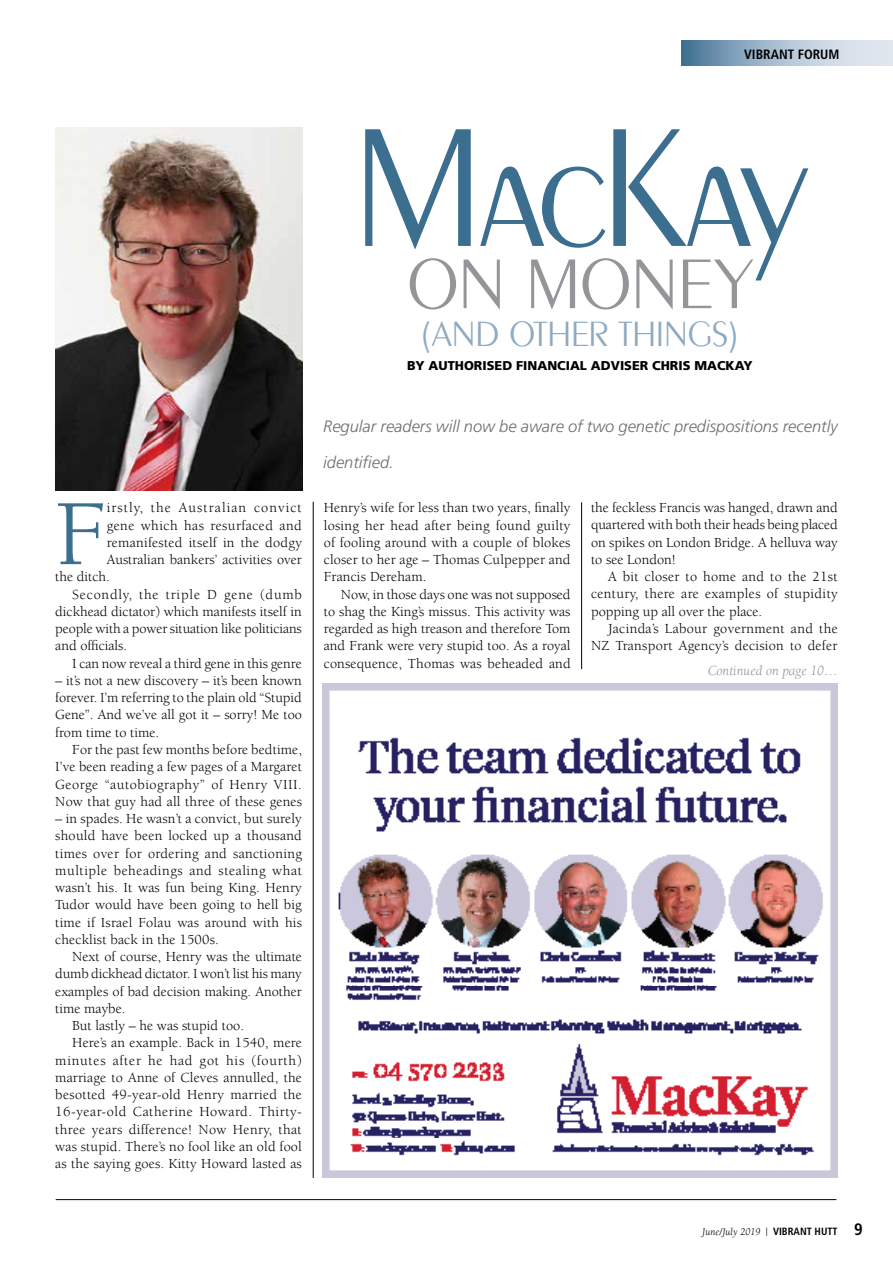
<style>
.page{position:relative;width:893px;height:1263px;background:#fff}
.page>*{position:absolute;margin:0;border:0;box-sizing:border-box;transform-origin:0 0}
.t1{font:300 180px "Peignot";letter-spacing:-.05em;color:#3b6e8f}
.t2{font:95.7px "Berkeley Std";color:#3b6e8f}
.t3{font:300 75px "Peignot";letter-spacing:-.025em;color:#939598}
.t4{font:300 37.5px "Peignot";letter-spacing:-.02em;color:#8eaac2}
.t5{font:italic 300 16.5px/36px "Frutiger";color:#6d6e71}
.t6{font:14.25px/17.2px "Berkeley Std";letter-spacing:.01em;color:#000;text-align:justify}
.t7{font:14.25px "Berkeley Std";letter-spacing:-.01em;color:#000}
.t8{font:14.25px "Berkeley Std";letter-spacing:.055em;color:#000}
.t9{font:14.25px "Berkeley Std";letter-spacing:.035em;color:#000}
.t10{font:14.25px "Berkeley Std";letter-spacing:.075em;color:#000}
.t11{font:14.25px "Berkeley Std";letter-spacing:.03em;color:#000}
.t12{font:italic 14.25px "Berkeley Std";color:#939598}
.t13{font:700 condensed 13.5px "Frutiger";color:#000}
.t14{font:900 12.75px "Frutiger";color:#000}
.t15{font:italic 10.5px "Berkeley Std";color:#000}
.s1{font-family:"Frutiger";font-weight:700;font-style:normal;font-stretch:condensed}
.s2{font-family:"Frutiger";font-weight:700;font-style:normal;font-stretch:condensed;font-size:16.5px}
</style>
<div class="page">
<hr style="left:56px;top:1199px;width:780px;height:1px;background:#000">
<svg style="left:681px;top:40px;width:212px;height:25px;background:#a7bcce"></svg>
<img style="left:322px;top:684px;width:516px;height:494px">
<hr style="left:313px;top:502px;width:1px;height:676px;background:#000">
<hr style="left:581px;top:502px;width:1px;height:167px;background:#000">
<img style="left:56px;top:128px;width:247px;height:363px">
<p class="t13" style="left:744px;top:46px;width:97px">VIBRANT FORUM</p>
<h2 class="t2" style="left:55px;top:483px;width:53px">F</h2>
<p class="t10" style="left:107px;top:500px;width:197px">irstly, the Australian convict</p>
<p class="t11" style="left:107px;top:517px;width:197px">gene which has resurfaced and</p>
<p class="t6" style="left:107px;top:534px;width:197px">remanifested itself in the dodgy</p>
<p class="t6" style="left:107px;top:551px;width:197px">Australian bankers’ activities over</p>
<p class="t6" style="left:55px;top:568px;width:56px">the ditch.</p>
<p class="t8" style="left:72px;top:586px;width:231px">Secondly, the triple D gene (dumb</p>
<p class="t6" style="left:55px;top:603px;width:248px">dickhead dictator) which manifests itself in</p>
<p class="t7" style="left:55px;top:621px;width:248px">people with a power situation like politicians</p>
<p class="t6" style="left:55px;top:638px;width:74px">and officials.</p>
<p class="t6" style="left:72px;top:655px;width:231px">I can now reveal a third gene in this genre</p>
<p class="t6" style="left:55px;top:672px;width:248px">– it’s not a new discovery – it’s been known forever. I’m referring to the plain old “Stupid Gene”. And we’ve all got it – sorry! Me too from time to time.</p>
<p class="t6" style="left:55px;top:741px;width:248px;text-indent:17px">For the past few months before bedtime, I’ve been reading a few pages of a Margaret George “autobiography” of Henry VIII.<br>Now that guy had all three of these genes</p>
<p class="t6" style="left:55px;top:810px;width:248px">– in spades. He wasn’t a convict, but surely should have been locked up a thousand times over for ordering and sanctioning multiple beheadings and stealing what wasn’t his. It was fun being King. Henry Tudor would have been going to hell big time if Israel Folau was around with his checklist back in the 1500s.</p>
<p class="t6" style="left:72px;top:948px;width:231px">Next of course, Henry was the ultimate</p>
<p class="t7" style="left:55px;top:966px;width:248px">dumb dickhead dictator. I won’t list his many</p>
<p class="t6" style="left:55px;top:983px;width:248px">examples of bad decision making. Another</p>
<p class="t6" style="left:55px;top:1000px;width:72px">time maybe.</p>
<p class="t6" style="left:72px;top:1017px;width:173px">But lastly – he was stupid too.</p>
<p class="t6" style="left:72px;top:1034px;width:231px">Here’s an example. Back in 1540, mere</p>
<p class="t8" style="left:55px;top:1052px;width:248px">minutes after he had got his (fourth)</p>
<p class="t6" style="left:55px;top:1069px;width:248px">marriage to Anne of Cleves annulled, the</p>
<p class="t6" style="left:55px;top:1086px;width:248px">besotted 49-year-old Henry married the</p>
<p class="t9" style="left:55px;top:1104px;width:248px">16-year-old Catherine Howard. Thirty-</p>
<p class="t6" style="left:55px;top:1121px;width:248px">three years difference! Now Henry, that</p>
<p class="t6" style="left:55px;top:1138px;width:248px">was stupid. There’s no fool like an old fool</p>
<p class="t6" style="left:55px;top:1155px;width:248px">as the saying goes. Kitty Howard lasted as</p>
<h1 class="t1" style="left:351px;top:85px;width:459px">MacKay</h1>
<h3 class="t3" style="left:406px;top:241px;width:348px">ON MONEY</h3>
<h3 class="t4" style="left:421px;top:312px;width:319px">(AND OTHER THINGS)</h3>
<p class="t14" style="left:407px;top:358px;width:347px">BY AUTHORISED FINANCIAL ADVISER CHRIS MACKAY</p>
<p class="t5" style="left:323px;top:408px;width:516px">Regular readers will now be aware of two genetic predispositions recently identified.</p>
<p class="t6" style="left:324px;top:499px;width:248px">Henry’s wife for less than two years, finally losing her head after being found guilty of fooling around with a couple of blokes closer to her age – Thomas Culpepper and Francis Dereham.</p>
<p class="t6" style="left:324px;top:586px;width:248px;text-indent:17px">Now, in those days one was not supposed to shag the King’s missus. This activity was regarded as high treason and therefore Tom and Frank were very stupid too. As a royal consequence, Thomas was beheaded and</p>
<p class="t6" style="left:591px;top:499px;width:248px">the feckless Francis was hanged, drawn and quartered with both their heads being placed on spikes on London Bridge. A helluva way to see London!</p>
<p class="t6" style="left:591px;top:568px;width:248px;text-indent:17px">A bit closer to home and to the 21st century, there are examples of stupidity popping up all over the place.</p>
<p class="t6" style="left:591px;top:620px;width:248px;text-align:right">Jacinda’s Labour government and the<br>NZ Transport Agency’s decision to defer</p>
<p class="t12" style="left:708px;top:662px;width:132px">Continued on page 10…</p>
<p class="t15" style="left:702px;top:1226px;width:162px">June/July 2019 | <span class="s1">VIBRANT HUTT</span> <span class="s2">9</span></p>
</div>
